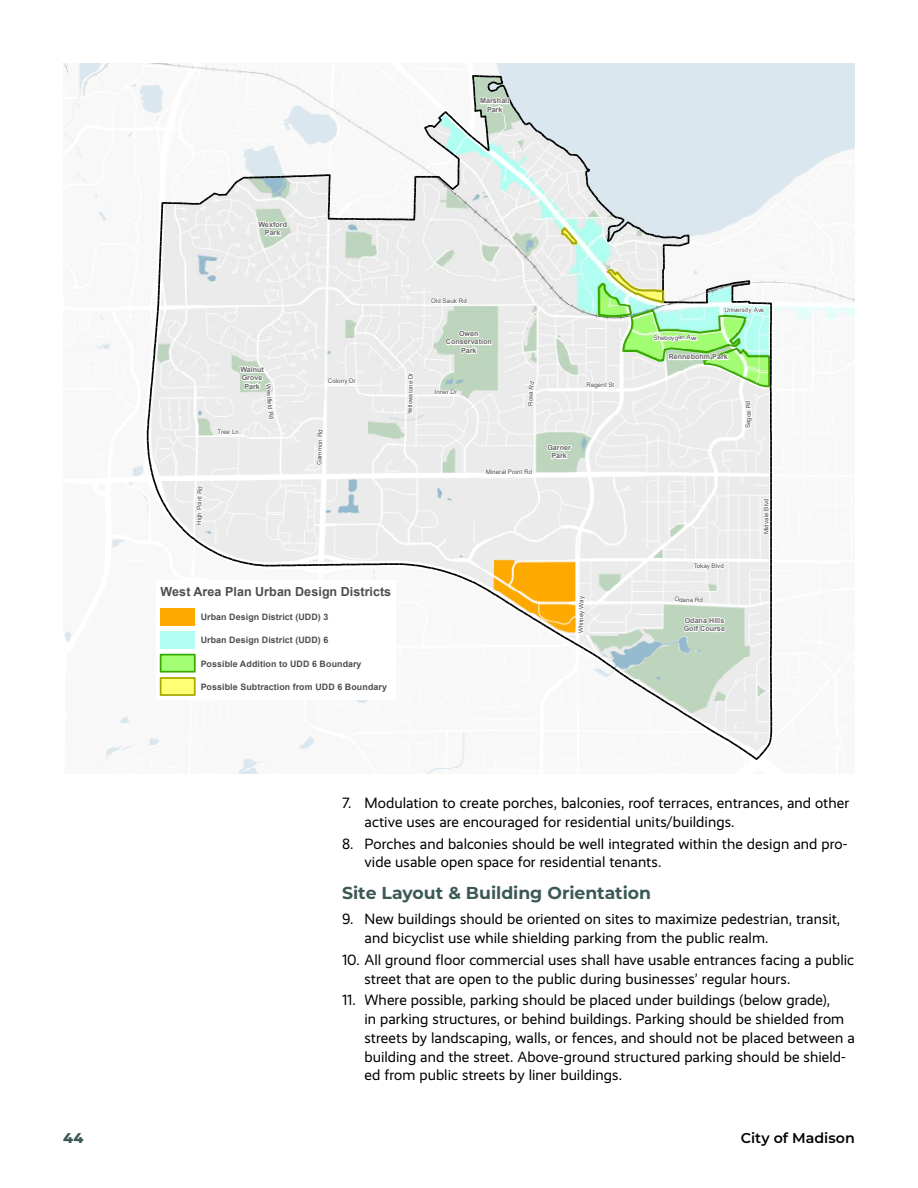
<style>
.page{position:relative;width:918px;height:1188px;background:#fff}
.page>*{position:absolute;margin:0;border:0;box-sizing:border-box;transform-origin:0 0}
.t1{font:700 17.25px "Montserrat";color:#3c5956}
.t2{font:15px/18.8px "Realist";letter-spacing:.005em;color:#000}
.t3{font:600 14.25px "Montserrat";letter-spacing:.005em;color:#000}
.t4{font:800 14.25px "Montserrat";color:#3c5956}
.t5{font:700 12.6px "Arial";color:#4e4e4e}
.t6{font:700 8.85px "Arial";letter-spacing:.01em;color:#4e4e4e}
.t7{font:700 7.2px/8.2px "Arial";color:#686868;text-align:center}
.t8{font:6.3px "Arial";letter-spacing:-.005em;color:#4e4e4e}
</style>
<div class="page">
<img style="left:63px;top:63px;width:792px;height:711px">
<svg style="left:146px;top:74px;width:632px;height:687px"></svg>
<p class="t7" style="left:480px;top:97px;width:31px">Marshall<br>Park</p>
<p class="t7" style="left:258px;top:221px;width:30px">Wexford<br>Park</p>
<p class="t8" style="left:195px;top:525px;width:30px;rotate:-89deg">H gi h Point</p>
<p class="t8" style="left:431px;top:297px;width:37px">Old Sauk Rd</p>
<p class="t7" style="left:446px;top:330px;width:47px">Owen<br>Conservation<br>Park</p>
<p class="t7" style="left:240px;top:366px;width:25px">Walnut<br>Grove<br>Park</p>
<p class="t8" style="left:328px;top:377px;width:30px">Colony Dr</p>
<p class="t8" style="left:406px;top:414px;width:35px;rotate:-89deg">Yellowstone</p>
<p class="t8" style="left:526px;top:406px;width:16px;rotate:-90deg">Rosa</p>
<p class="t8" style="left:273px;top:383px;width:28px;rotate:86deg">Westfield</p>
<p class="t8" style="left:435px;top:388px;width:24px">Inner Dr</p>
<p class="t8" style="left:217px;top:428px;width:23px;rotate:-1deg">Tree Ln</p>
<p class="t8" style="left:315px;top:465px;width:37px;rotate:-88deg">Gammon Rd</p>
<p class="t8" style="left:486px;top:468px;width:48px">Mineral Point Rd</p>
<p class="t7" style="left:547px;top:444px;width:25px">Garner<br>Park</p>
<p class="t8" style="left:586px;top:380px;width:29px">Regent St</p>
<p class="t5" style="left:161px;top:583px;width:232px">West Area Plan Urban Design Districts</p>
<p class="t6" style="left:201px;top:611px;width:129px">Urban Design District (UDD) 3</p>
<p class="t6" style="left:201px;top:634px;width:129px">Urban Design District (UDD) 6</p>
<p class="t6" style="left:201px;top:657px;width:162px">Possible Addition to UDD 6 Boundary</p>
<p class="t6" style="left:201px;top:680px;width:188px">Possible Subtraction from UDD 6 Boundary</p>
<p class="t8" style="left:577px;top:633px;width:38px;rotate:-90deg">Whitney Way</p>
<p class="t8" style="left:653px;top:333px;width:33px;rotate:-1deg">Sheboygan</p>
<p class="t8" style="left:725px;top:305px;width:28px">University</p>
<p class="t7" style="left:669px;top:353px;width:61px">Rennebohm Park</p>
<p class="t8" style="left:744px;top:428px;width:19px;rotate:-89deg">Segoe</p>
<p class="t8" style="left:694px;top:561px;width:32px">Tokay Blvd</p>
<p class="t8" style="left:675px;top:595px;width:30px;rotate:2deg">Odana Rd</p>
<p class="t7" style="left:684px;top:617px;width:43px;text-align:left">Odana Hills<br>Golf Course</p>
<p class="t8" style="left:762px;top:534px;width:37px;rotate:-90deg">Midvale Blvd</p>
<p class="t2" style="left:364px;top:794px;width:486px;text-indent:-22px">7. Modulation to create porches, balconies, roof terraces, entrances, and other active uses are encouraged for residential units/buildings.</p>
<p class="t2" style="left:365px;top:834px;width:485px;text-indent:-23px">8. Porches and balconies should be well integrated within the design and pro&shy;vide usable open space for residential tenants.</p>
<p class="t1" style="left:342px;top:880px;width:311px">Site Layout &amp; Building Orientation</p>
<p class="t2" style="left:364px;top:910px;width:477px;text-indent:-22px">9. New buildings should be oriented on sites to maximize pedestrian, transit, and bicyclist use while shielding parking from the public realm.</p>
<p class="t2" style="left:364px;top:950px;width:491px;text-indent:-22px">10. All ground floor commercial uses shall have usable entrances facing a public street that are open to the public during businesses’ regular hours.</p>
<p class="t2" style="left:364px;top:991px;width:492px;text-indent:-22px">11. Where possible, parking should be placed under buildings (below grade),<br>in parking structures, or behind buildings. Parking should be shielded from streets by landscaping, walls, or fences, and should not be placed between a building and the street. Above-ground structured parking should be shield&shy;ed from public streets by liner buildings.</p>
<p class="t4" style="left:63px;top:1127px;width:22px">44</p>
<p class="t3" style="left:741px;top:1128px;width:116px">City of Madison</p>
</div>
